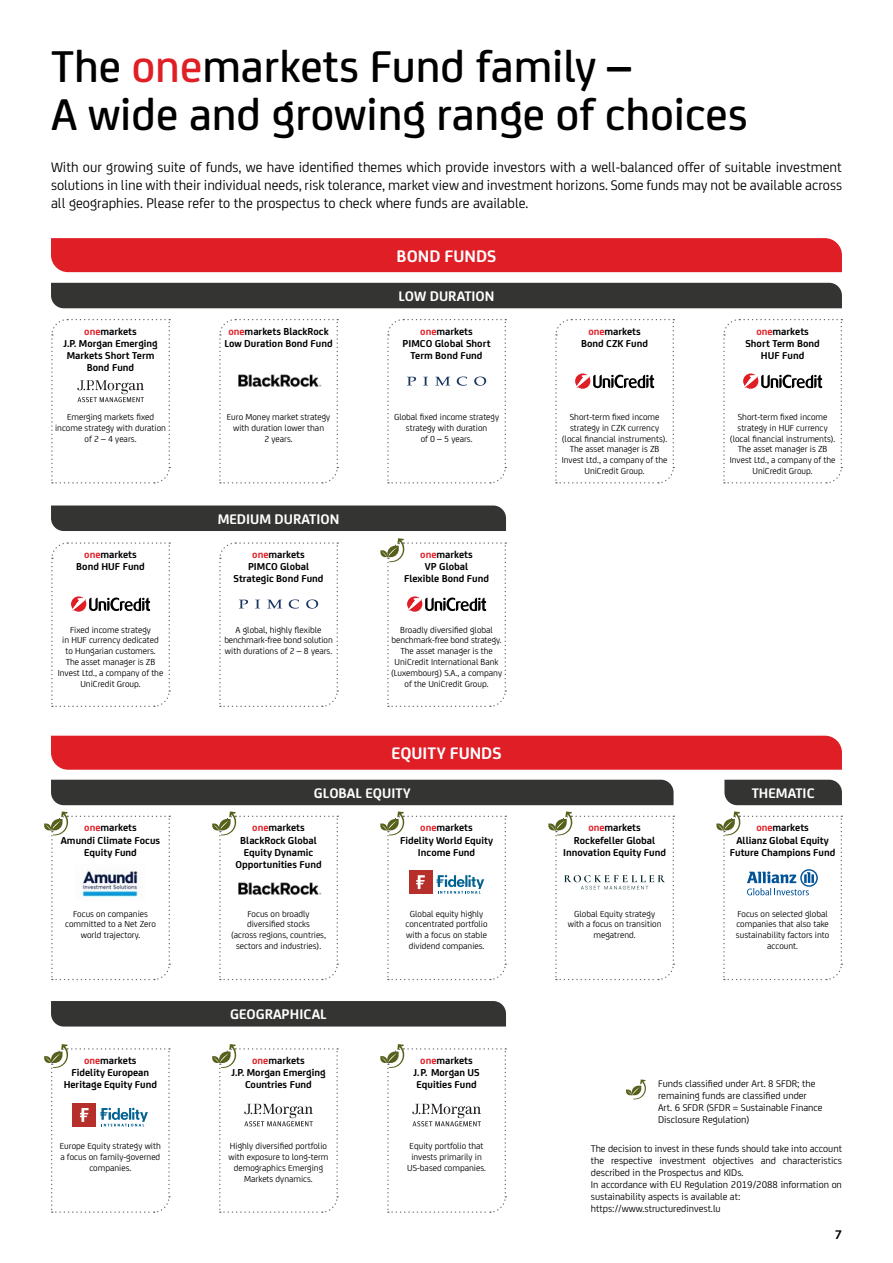
<style>
.page{position:relative;width:893px;height:1263px;background:#fff}
.page>*{position:absolute;margin:0;border:0;box-sizing:border-box;transform-origin:0 0}
.t1{font:500 48px/48px "Uni Credit";color:#000}
.t2{font:700 18px "Uni Credit";color:#fff}
.t3{font:15px/18px "Uni Credit";color:#000;text-align:justify}
.t4{font:700 15px "Uni Credit";color:#fff}
.t5{font:700 13.5px "Uni Credit";color:#000}
.t6{font:700 10.8px/12.1px "Uni Credit";color:#000;text-align:center}
.t7{font:10.5px/12px "Uni Credit";color:#000}
.t8{font:9.45px/10.8px "Uni Credit";color:#000;text-align:center}
.s1{color:#df1e26}
</style>
<div class="page">
<svg style="left:387px;top:319px;width:120px;height:165px"></svg>
<div style="left:51px;top:736px;width:791px;height:34px;background:#df1e26"></div>
<div style="left:51px;top:238px;width:791px;height:34px;background:#df1e26"></div>
<div style="left:51px;top:283px;width:791px;height:25px;background:#343433"></div>
<div style="left:51px;top:780px;width:623px;height:25px;background:#343433"></div>
<div style="left:724px;top:780px;width:118px;height:25px;background:#343433"></div>
<div style="left:51px;top:1001px;width:455px;height:25px;background:#343433"></div>
<div style="left:51px;top:505px;width:455px;height:26px;background:#343433"></div>
<svg style="left:51px;top:542px;width:120px;height:165px"></svg>
<svg style="left:555px;top:319px;width:120px;height:165px"></svg>
<svg style="left:219px;top:319px;width:120px;height:165px"></svg>
<img style="left:229px;top:364px;width:98px;height:34px">
<svg style="left:51px;top:319px;width:120px;height:165px"></svg>
<svg style="left:723px;top:319px;width:120px;height:165px"></svg>
<svg style="left:44px;top:1044px;width:126px;height:169px"></svg>
<svg style="left:212px;top:1044px;width:126px;height:169px"></svg>
<svg style="left:380px;top:1044px;width:127px;height:169px"></svg>
<svg style="left:716px;top:811px;width:127px;height:170px"></svg>
<svg style="left:380px;top:811px;width:127px;height:170px"></svg>
<svg style="left:212px;top:811px;width:127px;height:170px"></svg>
<svg style="left:548px;top:811px;width:127px;height:170px"></svg>
<svg style="left:44px;top:811px;width:127px;height:170px"></svg>
<svg style="left:219px;top:542px;width:120px;height:165px"></svg>
<svg style="left:380px;top:538px;width:127px;height:169px"></svg>
<svg style="left:626px;top:1079px;width:19px;height:20px"></svg>
<h1 class="t1" style="left:51px;top:39px;width:698px">The <span class="s1">one</span>markets Fund family –<br>A wide and growing range of choices</h1>
<p class="t3" style="left:51px;top:157px;width:792px">With our growing suite of funds, we have identified themes which provide investors with a well-balanced offer of suitable investment solutions in line with their individual needs, risk tolerance, market view and investment horizons. Some funds may not be available across all geographies. Please refer to the prospectus to check where funds are available.</p>
<h2 class="t2" style="left:397px;top:242px;width:101px">BOND FUNDS</h2>
<h3 class="t4" style="left:398px;top:284px;width:98px">LOW DURATION</h3>
<p class="t6" style="left:64px;top:324px;width:96px"><span class="s1">one</span>markets<br>J.P. Morgan Emerging<br>Markets Short Term<br>Bond Fund</p>
<p class="t6" style="left:224px;top:324px;width:110px"><span class="s1">one</span>markets BlackRock<br>Low Duration Bond Fund</p>
<p class="t6" style="left:403px;top:324px;width:90px"><span class="s1">one</span>markets<br>PIMCO Global Short<br>Term Bond Fund</p>
<p class="t6" style="left:581px;top:324px;width:69px"><span class="s1">one</span>markets<br>Bond CZK Fund</p>
<p class="t6" style="left:745px;top:324px;width:76px"><span class="s1">one</span>markets<br>Short Term Bond<br>HUF Fund</p>
<p class="t8" style="left:55px;top:411px;width:112px">Emerging markets fixed income strategy with duration of 2 – 4 years.</p>
<p class="t8" style="left:227px;top:411px;width:105px">Euro Money market strategy with duration lower than<br>2 years.</p>
<p class="t8" style="left:394px;top:411px;width:107px">Global fixed income strategy strategy with duration<br>of 0 – 5 years.</p>
<p class="t8" style="left:562px;top:411px;width:107px">Short-term fixed income strategy in CZK currency (local financial instruments).<br>The asset manager is ZB<br>Invest Ltd., a company of the<br>UniCredit Group.</p>
<p class="t8" style="left:730px;top:411px;width:107px">Short-term fixed income strategy in HUF currency (local financial instruments).<br>The asset manager is ZB<br>Invest Ltd., a company of the<br>UniCredit Group.</p>
<h3 class="t4" style="left:218px;top:508px;width:123px">MEDIUM DURATION</h3>
<p class="t6" style="left:76px;top:548px;width:70px"><span class="s1">one</span>markets<br>Bond HUF Fund</p>
<p class="t6" style="left:234px;top:548px;width:92px"><span class="s1">one</span>markets<br>PIMCO Global<br>Strategic Bond Fund</p>
<p class="t6" style="left:404px;top:548px;width:86px"><span class="s1">one</span>markets<br>VP Global<br>Flexible Bond Fund</p>
<p class="t8" style="left:58px;top:623px;width:107px">Fixed income strategy<br>in HUF currency dedicated to Hungarian customers.<br>The asset manager is ZB<br>Invest Ltd., a company of the<br>UniCredit Group.</p>
<p class="t8" style="left:224px;top:623px;width:110px">A global, highly flexible benchmark-free bond solution with durations of 2 – 8 years.</p>
<p class="t8" style="left:391px;top:623px;width:112px">Broadly diversified global benchmark-free bond strategy.<br>The asset manager is the<br>UniCredit International Bank (Luxembourg) S.A., a company of the UniCredit Group.</p>
<h2 class="t2" style="left:391px;top:740px;width:112px">EQUITY FUNDS</h2>
<h3 class="t4" style="left:314px;top:781px;width:98px">GLOBAL EQUITY</h3>
<h3 class="t4" style="left:752px;top:781px;width:64px">THEMATIC</h3>
<p class="t6" style="left:61px;top:821px;width:101px"><span class="s1">one</span>markets<br>Amundi Climate Focus<br>Equity Fund</p>
<p class="t6" style="left:235px;top:821px;width:88px"><span class="s1">one</span>markets<br>BlackRock Global<br>Equity Dynamic<br>Opportunities Fund</p>
<p class="t6" style="left:400px;top:821px;width:94px"><span class="s1">one</span>markets<br>Fidelity World Equity<br>Income Fund</p>
<p class="t6" style="left:563px;top:821px;width:104px"><span class="s1">one</span>markets<br>Rockefeller Global<br>Innovation Equity Fund</p>
<p class="t6" style="left:730px;top:821px;width:107px"><span class="s1">one</span>markets<br>Allianz Global Equity<br>Future Champions Fund</p>
<p class="t8" style="left:65px;top:907px;width:92px">Focus on companies committed to a Net Zero world trajectory.</p>
<p class="t8" style="left:231px;top:907px;width:96px">Focus on broadly diversified stocks<br>(across regions, countries, sectors and industries).</p>
<p class="t8" style="left:406px;top:907px;width:83px">Global equity highly concentrated portfolio with a focus on stable dividend companies.</p>
<p class="t8" style="left:568px;top:907px;width:95px">Global Equity strategy with a focus on transition megatrend.</p>
<p class="t8" style="left:736px;top:907px;width:95px">Focus on selected global companies that also take sustainability factors into account.</p>
<h3 class="t4" style="left:230px;top:1003px;width:98px">GEOGRAPHICAL</h3>
<p class="t6" style="left:64px;top:1054px;width:95px"><span class="s1">one</span>markets<br>Fidelity European<br>Heritage Equity Fund</p>
<p class="t8" style="left:60px;top:1140px;width:103px">Europe Equity strategy with a focus on family-governed companies.</p>
<p class="t6" style="left:231px;top:1054px;width:96px"><span class="s1">one</span>markets<br>J.P. Morgan Emerging<br>Countries Fund</p>
<p class="t8" style="left:228px;top:1140px;width:102px">Highly diversified portfolio with exposure to long-term demographics Emerging<br>Markets dynamics.</p>
<p class="t6" style="left:413px;top:1054px;width:68px"><span class="s1">one</span>markets<br>J.P. Morgan US<br>Equities Fund</p>
<p class="t8" style="left:407px;top:1140px;width:80px">Equity portfolio that invests primarily in<br>US-based companies.</p>
<p class="t7" style="left:658px;top:1077px;width:166px">Funds classified under Art. 8 SFDR; the remaining funds are classified under Art. 6 SFDR (SFDR = Sustainable Finance Disclosure Regulation)</p>
<p class="t7" style="left:591px;top:1142px;width:253px">The decision to invest in these funds should take into account the respective investment objectives and characteristics described in the Prospectus and KIDs.<br>In accordance with EU Regulation 2019/2088 information on sustainability aspects is available at: https://www.structuredinvest.lu</p>
<h3 class="t5" style="left:835px;top:1224px;width:9px">7</h3>
</div>
